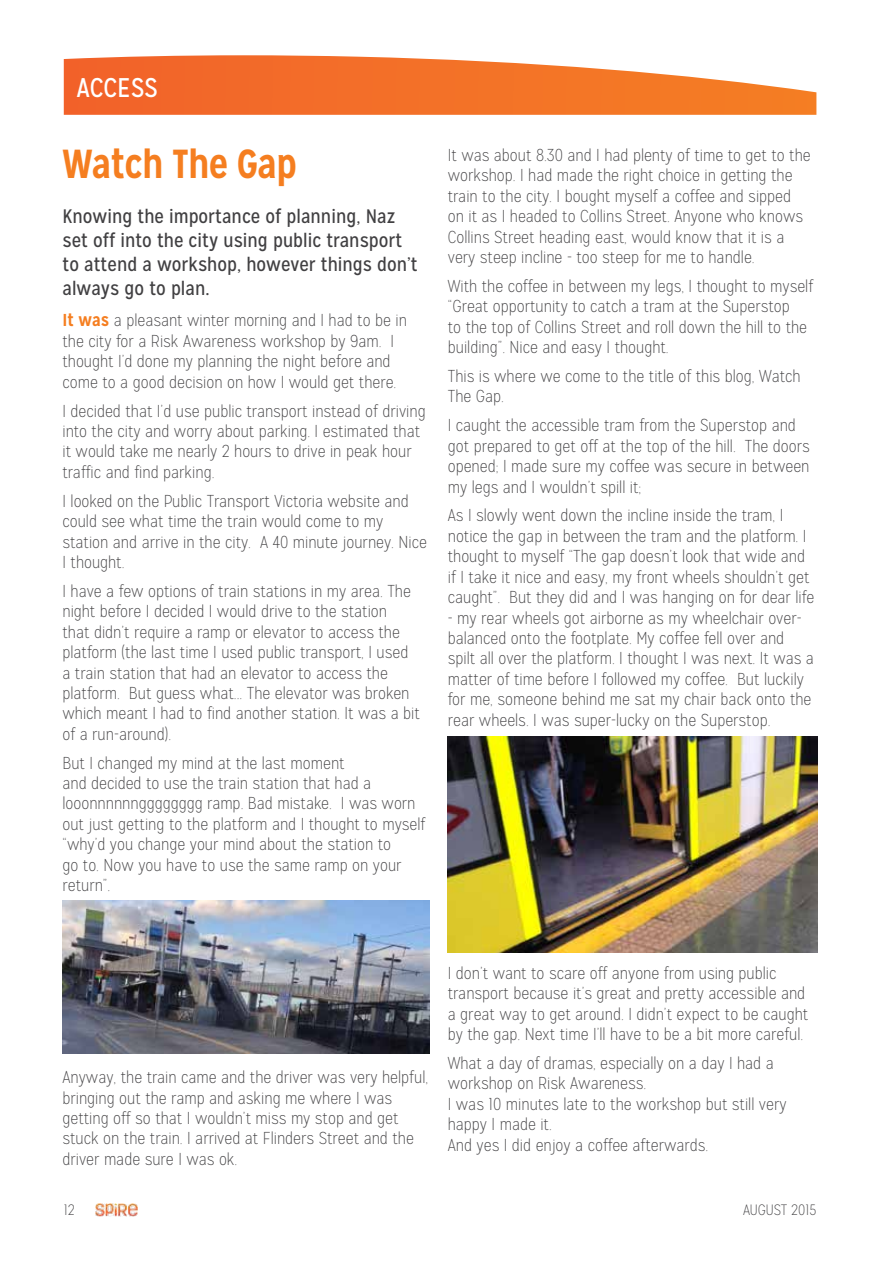
<style>
.page{position:relative;width:893px;height:1263px;background:#fff}
.page>*{position:absolute;margin:0;border:0;box-sizing:border-box;transform-origin:0 0}
.t1{font:700 40.5px "Mission Gothic";letter-spacing:-.02em;color:#f57e20;scale:.95 1}
.t2{font:27px "Mission Gothic";color:#fff}
.t3{font:19.5px/24px "Mission Gothic";color:#414042}
.t4{font:100 17.25px/20.4px "Mission Gothic";color:#414042}
.t5{font:100 15px "Mission Gothic";color:#414042}
.s1{font-weight:700;color:#f57e20}
</style>
<div class="page">
<img style="left:96px;top:1203px;width:41px;height:13px">
<svg style="left:64px;top:55px;width:752px;height:60px"></svg>
<img style="left:62px;top:900px;width:368px;height:153px">
<img style="left:448px;top:737px;width:370px;height:215px">
<h2 class="t2" style="left:77px;top:72px;width:83px">ACCESS</h2>
<h1 class="t1" style="left:62px;top:139px;width:249px">Watch The Gap</h1>
<p class="t3" style="left:62px;top:205px;width:357px">Knowing the importance of planning, Naz set off into the city using public transport to attend a workshop, however things don’t always go to plan.</p>
<p class="t4" style="left:62px;top:310px;width:346px"><span class="s1">It was</span> a pleasant winter morning and I had to be in the city for a Risk Awareness workshop by 9am. I thought I’d done my planning the night before and come to a good decision on how I would get there.</p>
<p class="t4" style="left:62px;top:401px;width:365px">I decided that I’d use public transport instead of driving into the city and worry about parking. I estimated that it would take me nearly 2 hours to drive in peak hour traffic and find parking.</p>
<p class="t4" style="left:62px;top:491px;width:366px">I looked on the Public Transport Victoria website and could see what time the train would come to my station and arrive in the city. A 40 minute journey. Nice I thought.</p>
<p class="t4" style="left:62px;top:581px;width:359px">I have a few options of train stations in my area. The night before I decided I would drive to the station<br>that didn’t require a ramp or elevator to access the platform (the last time I used public transport, I used a train station that had an elevator to access the platform. But guess what... The elevator was broken which meant I had to find another station. It was a bit of a run-around).</p>
<p class="t4" style="left:62px;top:753px;width:364px">But I changed my mind at the last moment<br>and decided to use the train station that had a looonnnnnngggggggg ramp. Bad mistake. I was worn out just getting to the platform and I thought to myself “why’d you change your mind about the station to<br>go to. Now you have to use the same ramp on your return”.</p>
<p class="t4" style="left:448px;top:145px;width:364px">It was about 8.30 and I had plenty of time to get to the workshop. I had made the right choice in getting the train to the city. I bought myself a coffee and sipped on it as I headed to Collins Street. Anyone who knows Collins Street heading east, would know that it is a very steep incline - too steep for me to handle.</p>
<p class="t4" style="left:448px;top:276px;width:367px">With the coffee in between my legs, I thought to myself “Great opportunity to catch a tram at the Superstop<br>to the top of Collins Street and roll down the hill to the building”. Nice and easy I thought.</p>
<p class="t4" style="left:448px;top:366px;width:354px">This is where we come to the title of this blog, Watch<br>The Gap.</p>
<p class="t4" style="left:448px;top:415px;width:363px">I caught the accessible tram from the Superstop and got prepared to get off at the top of the hill. The doors opened; I made sure my coffee was secure in between my legs and I wouldn’t spill it;</p>
<p class="t4" style="left:448px;top:505px;width:368px">As I slowly went down the incline inside the tram, I notice the gap in between the tram and the platform. I thought to myself “The gap doesn’t look that wide and if I take it nice and easy, my front wheels shouldn’t get caught”. But they did and I was hanging on for dear life</p>
<p class="t4" style="left:448px;top:608px;width:368px">- my rear wheels got airborne as my wheelchair over&shy;balanced onto the footplate. My coffee fell over and spilt all over the platform. I thought I was next. It was a matter of time before I followed my coffee. But luckily for me, someone behind me sat my chair back onto the rear wheels. I was super-lucky on the Superstop.</p>
<p class="t4" style="left:62px;top:1067px;width:367px">Anyway, the train came and the driver was very helpful, bringing out the ramp and asking me where I was getting off so that I wouldn’t miss my stop and get stuck on the train. I arrived at Flinders Street and the driver made sure I was ok.</p>
<p class="t4" style="left:448px;top:963px;width:362px">I don’t want to scare off anyone from using public transport because it’s great and pretty accessible and a great way to get around. I didn’t expect to be caught by the gap. Next time I’ll have to be a bit more careful.</p>
<p class="t4" style="left:448px;top:1053px;width:340px">What a day of dramas, especially on a day I had a workshop on Risk Awareness.<br>I was 10 minutes late to the workshop but still very happy I made it.<br>And yes I did enjoy a coffee afterwards.</p>
<p class="t5" style="left:64px;top:1201px;width:12px">12</p>
<p class="t5" style="left:743px;top:1201px;width:75px">AUGUST 2015</p>
</div>
